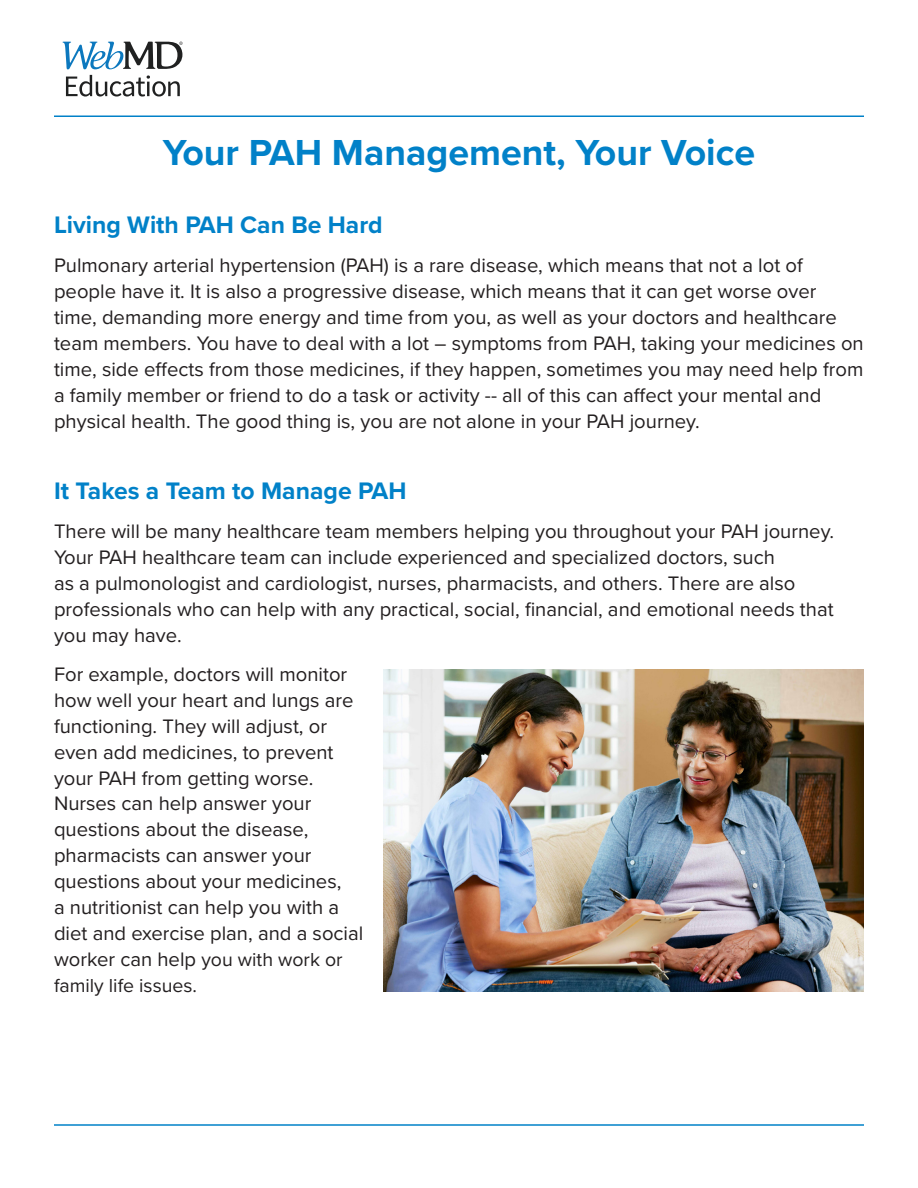
<style>
.page{position:relative;width:918px;height:1188px;background:#fff}
.page>*{position:absolute;margin:0;border:0;box-sizing:border-box;transform-origin:0 0}
.t1{font:700 37.5px "Proxima Nova";color:#0181c8}
.t2{font:700 24.75px "Proxima Nova";color:#0181c8}
.t3{font:20.25px/25.8px "Proxima Nova";color:#231f20}
.t4{font:19.5px "Proxima Nova";color:#231f20}
.s1{font-size:19.5px}
</style>
<div class="page">
<hr style="left:54px;top:116px;width:810px;height:1px;background:#0181c8">
<hr style="left:54px;top:1124px;width:810px;height:2px;background:#0181c8">
<svg style="left:63px;top:42px;width:120px;height:55px"></svg>
<img style="left:383px;top:670px;width:481px;height:322px">
<p class="t1" style="left:163px;top:124px;width:594px">Your PAH Management, Your Voice</p>
<p class="t2" style="left:54px;top:206px;width:330px">Living With PAH Can Be Hard</p>
<p class="t3" style="left:54px;top:252px;width:811px">Pulmonary arterial hypertension (PAH) is a rare disease, which means that not a lot of people have it. It is also a progressive disease, which means that it can get worse over time, demanding more energy and time from you, as well as your doctors and healthcare team members. You have to deal with a lot – symptoms from PAH, taking your medicines on time, side effects from those medicines, if they happen, sometimes you may need help from a family member or friend to do a task or activity -- all of this can affect your mental and physical health. The good thing is, you are not alone in your PAH journey.</p>
<p class="t2" style="left:54px;top:472px;width:354px">It Takes a Team to Manage PAH</p>
<p class="t3" style="left:54px;top:518px;width:782px">There will be many healthcare team members helping you throughout your PAH journey.<br>Your PAH healthcare team can include experienced and specialized doctors, such<br>as a pulmonologist and cardiologist, nurses, pharmacists, and others. There are also professionals who can help with any practical, social, financial, and emotional needs that you may have.</p>
<p class="t3" style="left:54px;top:661px;width:311px">For example, doctors will monitor how well your heart and lungs are functioning. They will adjust, or even add medicines, to prevent your PAH from getting worse.<br>Nurses can help answer your questions about the disease, pharmacists can answer your questions about your medicines,<br>a nutritionist can help you with a diet and exercise plan, and a social worker can help <span class="s1">you with work or</span></p>
<p class="t4" style="left:54px;top:971px;width:145px">family life issues.</p>
</div>
